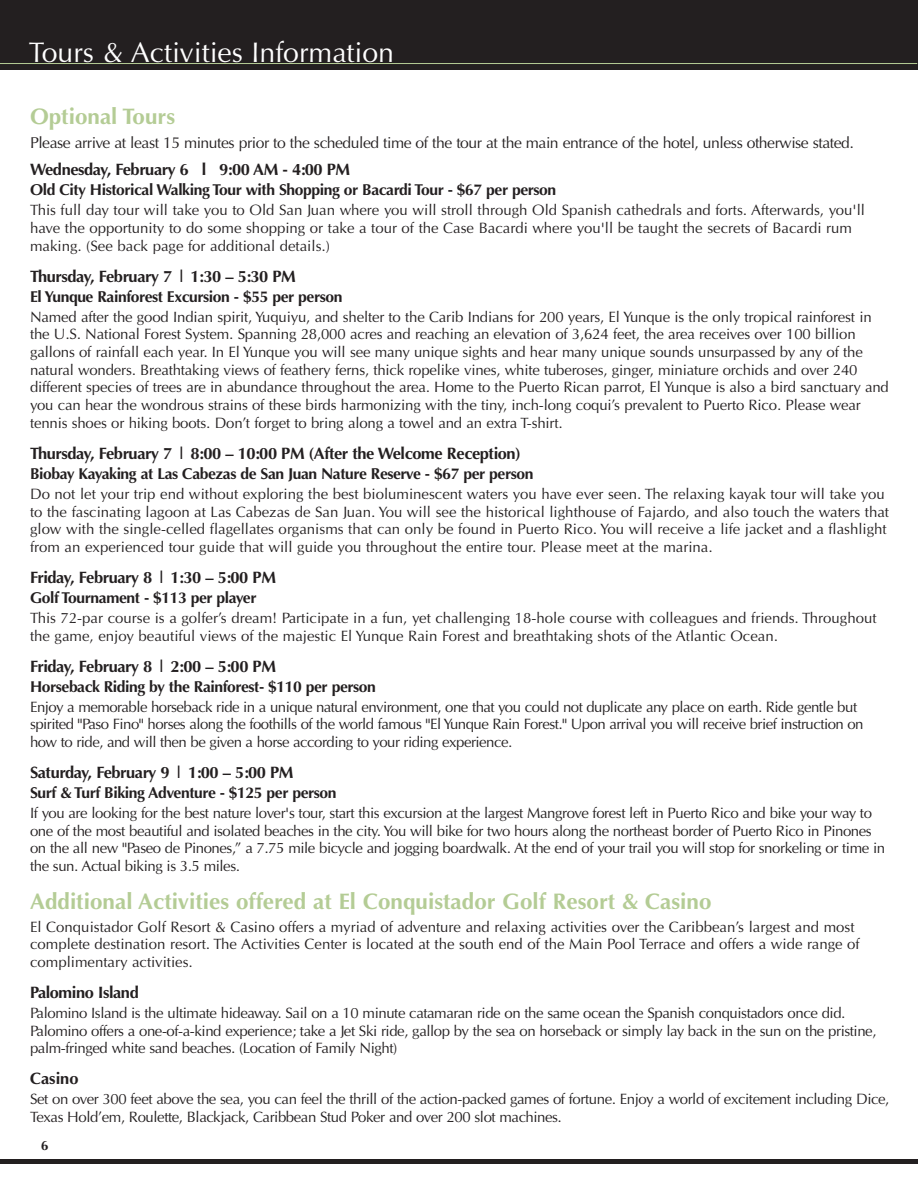
<style>
.page{position:relative;width:918px;height:1188px;background:#fff}
.page>*{position:absolute;margin:0;border:0;box-sizing:border-box;transform-origin:0 0}
.t1{font:28.5px "Optima";color:#fff}
.t2{font:700 22.5px "Optima";color:#b4cc95}
.t3{font:700 16.5px "Optima";letter-spacing:-.03em;color:#231f20}
.t4{font:700 15.75px "Optima";letter-spacing:-.03em;color:#231f20}
.t5{font:15.75px "Optima";letter-spacing:-.03em;color:#231f20}
.t6{font:15px/17.7px "Optima";letter-spacing:-.01em;color:#231f20}
.t7{font:15px/17.7px "Optima";letter-spacing:-.03em;color:#231f20}
.t8{font:15px/17.7px "Optima";letter-spacing:-.035em;color:#231f20}
.t9{font:700 13.5px "Optima";color:#231f20}
</style>
<div class="page">
<div style="left:0;top:0;width:918px;height:70px;background:#231f20"></div>
<hr style="left:0;top:1159px;width:918px;height:4px;background:#231f20">
<hr style="left:0;top:63px;width:917px;height:1px;background:#b4cc95">
<h1 class="t1" style="left:29px;top:40px;width:367px">Tours &amp; Activities Information</h1>
<h2 class="t2" style="left:30px;top:107px;width:147px">Optional Tours</h2>
<p class="t5" style="left:30px;top:136px;width:825px">Please arrive at least 15 minutes prior to the scheduled time of the tour at the main entrance of the hotel, unless otherwise stated.</p>
<p class="t3" style="left:30px;top:163px;width:322px">Wednesday, February 6 l 9:00 AM - 4:00 PM</p>
<p class="t4" style="left:30px;top:184px;width:528px">Old City Historical Walking Tour with Shopping or Bacardi Tour - $67 per person</p>
<p class="t6" style="left:30px;top:203px;width:837px">This full day tour will take you to Old San Juan where you will stroll through Old Spanish cathedrals and forts. Afterwards, you'll have the opportunity to do some shopping or take a tour of the Case Bacardi where you'll be taught the secrets of Bacardi rum making. (See back page for additional details.)</p>
<p class="t3" style="left:30px;top:269px;width:267px">Thursday, February 7 | 1:30 – 5:30 PM</p>
<p class="t4" style="left:30px;top:290px;width:314px">El Yunque Rainforest Excursion - $55 per person</p>
<p class="t6" style="left:30px;top:309px;width:860px">Named after the good Indian spirit, Yuquiyu, and shelter to the Carib Indians for 200 years, El Yunque is the only tropical rainforest in the U.S. National Forest System. Spanning 28,000 acres and reaching an elevation of 3,624 feet, the area receives over 100 billion gallons of rainfall each year. In El Yunque you will see many unique sights and hear many unique sounds unsurpassed by any of the natural wonders. Breathtaking views of feathery ferns, thick ropelike vines, white tuberoses, ginger, miniature orchids and over 240 different species of trees are in abundance throughout the area. Home to the Puerto Rican parrot, El Yunque is also a bird sanctuary and you can hear the wondrous strains of these birds harmonizing with the tiny, inch-long coqui’s prevalent to Puerto Rico. Please wear tennis shoes or hiking boots. Don’t forget to bring along a towel and an extra T-shirt.</p>
<p class="t3" style="left:30px;top:446px;width:492px">Thursday, February 7 | 8:00 – 10:00 PM (After the Welcome Reception)</p>
<p class="t4" style="left:30px;top:467px;width:505px">Biobay Kayaking at Las Cabezas de San Juan Nature Reserve - $67 per person</p>
<p class="t6" style="left:30px;top:486px;width:861px">Do not let your trip end without exploring the best bioluminescent waters you have ever seen. The relaxing kayak tour will take you to the fascinating lagoon at Las Cabezas de San Juan. You will see the historical lighthouse of Fajardo, and also touch the waters that glow with the single-celled flagellates organisms that can only be found in Puerto Rico. You will receive a life jacket and a flashlight from an experienced tour guide that will guide you throughout the entire tour. Please meet at the marina.</p>
<p class="t3" style="left:30px;top:570px;width:247px">Friday, February 8 | 1:30 – 5:00 PM</p>
<p class="t4" style="left:30px;top:591px;width:228px">Golf Tournament - $113 per player</p>
<p class="t6" style="left:30px;top:610px;width:848px">This 72-par course is a golfer’s dream! Participate in a fun, yet challenging 18-hole course with colleagues and friends. Throughout the game, enjoy beautiful views of the majestic El Yunque Rain Forest and breathtaking shots of the Atlantic Ocean.</p>
<p class="t3" style="left:30px;top:659px;width:247px">Friday, February 8 | 2:00 – 5:00 PM</p>
<p class="t4" style="left:30px;top:680px;width:347px">Horseback Riding by the Rainforest- $110 per person</p>
<p class="t8" style="left:30px;top:699px;width:835px">Enjoy a memorable horseback ride in a unique natural environment, one that you could not duplicate any place on earth. Ride gentle but spirited "Paso Fino" horses along the foothills of the world famous "El Yunque Rain Forest." Upon arrival you will receive brief instruction on how to ride, and will then be given a horse according to your riding experience.</p>
<p class="t3" style="left:30px;top:766px;width:265px">Saturday, February 9 | 1:00 – 5:00 PM</p>
<p class="t4" style="left:30px;top:786px;width:308px">Surf &amp; Turf Biking Adventure - $125 per person</p>
<p class="t7" style="left:30px;top:805px;width:857px">If you are looking for the best nature lover's tour, start this excursion at the largest Mangrove forest left in Puerto Rico and bike your way to one of the most beautiful and isolated beaches in the city. You will bike for two hours along the northeast border of Puerto Rico in Pinones on the all new "Paseo de Pinones,” a 7.75 mile bicycle and jogging boardwalk. At the end of your trail you will stop for snorkeling or time in the sun. Actual biking is 3.5 miles.</p>
<h2 class="t2" style="left:30px;top:892px;width:683px">Additional Activities offered at El Conquistador Golf Resort &amp; Casino</h2>
<p class="t6" style="left:30px;top:919px;width:831px">El Conquistador Golf Resort &amp; Casino offers a myriad of adventure and relaxing activities over the Caribbean’s largest and most complete destination resort. The Activities Center is located at the south end of the Main Pool Terrace and offers a wide range of complimentary activities.</p>
<p class="t3" style="left:30px;top:986px;width:110px">Palomino Island</p>
<p class="t7" style="left:30px;top:1005px;width:848px">Palomino Island is the ultimate hideaway. Sail on a 10 minute catamaran ride on the same ocean the Spanish conquistadors once did.<br>Palomino offers a one-of-a-kind experience; take a Jet Ski ride, gallop by the sea on horseback or simply lay back in the sun on the pristine, palm-fringed white sand beaches. (Location of Family Night)</p>
<p class="t3" style="left:30px;top:1072px;width:50px">Casino</p>
<p class="t7" style="left:30px;top:1092px;width:861px">Set on over 300 feet above the sea, you can feel the thrill of the action-packed games of fortune. Enjoy a world of excitement including Dice,<br>Texas Hold’em, Roulette, Blackjack, Caribbean Stud Poker and over 200 slot machines.</p>
<p class="t9" style="left:41px;top:1140px;width:9px">6</p>
</div>
